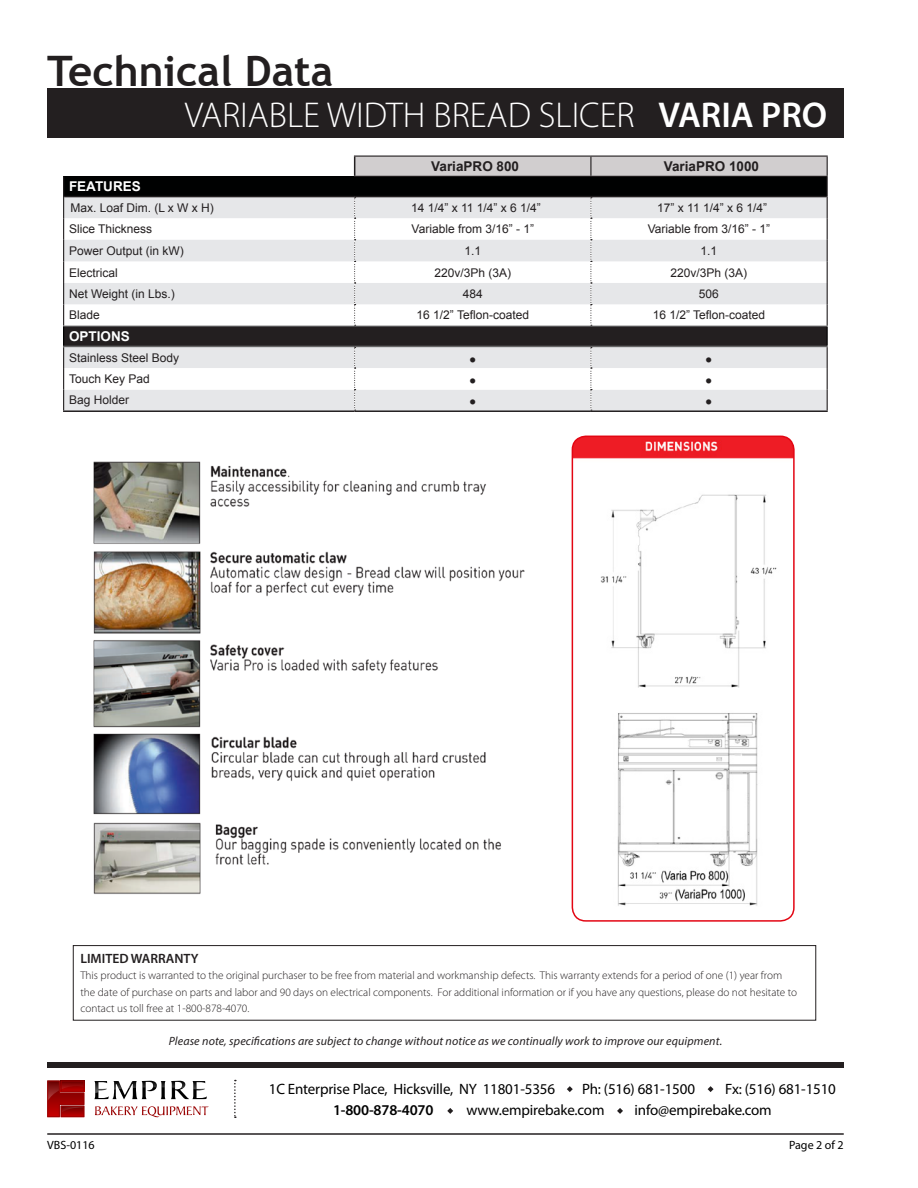
<style>
.page{position:relative;width:918px;height:1188px;background:#fff}
.page>*{position:absolute;margin:0;border:0;box-sizing:border-box;transform-origin:0 0}
.t1{font:700 42px "Trebuchet MS";color:#231f20}
.t2{font:300 36px "Myriad Pro";color:#fff}
.Paragraph_Style_1{font:700 19.5px "Myriad Pro";color:#231f20}
.t3{font:15px "Myriad Pro";letter-spacing:-.01em;color:#000}
.t4{font:600 15px "Myriad Pro";letter-spacing:-.01em;color:#000}
.Model_Heading{font:700 13.5px "Arial";color:#231f20}
.t5{font:600 13.5px "Myriad Pro";color:#231f20}
.HeaderFont{font:700 13.5px "Arial";color:#fff}
.HeaderFont-2{font:700 13.5px "Arial";color:#fdffff}
.Table_Standard_Font{font:12px "Arial";color:#231f20}
.t6{font:italic 12px "Myriad Pro";letter-spacing:.01em;color:#231f20}
.t7{font:12px "Myriad Pro";color:#000}
.t8{font:300 11.25px/16.5px "Myriad Pro";color:#231f20}
.s1{font-weight:600}
</style>
<div class="page">
<hr style="left:47px;top:1133px;width:797px;height:2px;background:#231f20">
<div style="left:47px;top:88px;width:797px;height:50px;background:#231f20"></div>
<div style="left:47px;top:1062px;width:797px;height:6px;background:#231f20"></div>
<svg style="left:567px;top:1086px;width:6px;height:6px"></svg>
<svg style="left:617px;top:1108px;width:6px;height:6px"></svg>
<svg style="left:447px;top:1108px;width:6px;height:6px"></svg>
<svg style="left:708px;top:1086px;width:6px;height:6px"></svg>
<svg style="left:234px;top:1080px;width:2px;height:38px"></svg>
<hr style="left:63px;top:410px;width:292px;height:2px;background:#231f20">
<hr style="left:355px;top:410px;width:236px;height:2px;background:#231f20">
<hr style="left:591px;top:410px;width:237px;height:2px;background:#231f20">
<svg style="left:63px;top:156px;width:765px;height:255px"></svg>
<svg style="left:47px;top:1081px;width:37px;height:36px"></svg>
<svg style="left:95px;top:1106px;width:114px;height:11px"></svg>
<svg style="left:94px;top:1081px;width:113px;height:18px"></svg>
<div style="left:73px;top:945px;width:743px;height:76px;border:1px solid #231f20"></div>
<img style="left:572px;top:436px;width:221px;height:481px">
<div style="left:572px;top:436px;width:223px;height:486px;border:2px solid #e30613;border-radius:14px"></div>
<img style="left:93px;top:461px;width:432px;height:354px">
<img style="left:93px;top:822px;width:408px;height:72px">
<h1 class="t1" style="left:47px;top:44px;width:287px">Technical Data</h1>
<p class="t2" style="left:185px;top:93px;width:644px">VARIABLE WIDTH BREAD SLICER <span class="s1">VARIA PRO</span></p>
<p class="Model_Heading" style="left:431px;top:157px;width:89px">VariaPRO 800</p>
<p class="Model_Heading" style="left:664px;top:157px;width:97px">VariaPRO 1000</p>
<p class="HeaderFont" style="left:69px;top:178px;width:73px">FEATURES</p>
<p class="Table_Standard_Font" style="left:70px;top:200px;width:145px">Max. Loaf Dim. (L x W x H)</p>
<p class="Table_Standard_Font" style="left:411px;top:200px;width:131px">14 1/4” x 11 1/4” x 6 1/4”</p>
<p class="Table_Standard_Font" style="left:657px;top:200px;width:111px">17” x 11 1/4” x 6 1/4”</p>
<p class="Table_Standard_Font" style="left:69px;top:221px;width:85px">Slice Thickness</p>
<p class="Table_Standard_Font" style="left:412px;top:221px;width:124px">Variable from 3/16” - 1”</p>
<p class="Table_Standard_Font" style="left:648px;top:221px;width:124px">Variable from 3/16” - 1”</p>
<p class="Table_Standard_Font" style="left:69px;top:243px;width:116px">Power Output (in kW)</p>
<p class="Table_Standard_Font" style="left:464px;top:243px;width:18px">1.1</p>
<p class="Table_Standard_Font" style="left:701px;top:243px;width:18px">1.1</p>
<p class="Table_Standard_Font" style="left:69px;top:264px;width:50px">Electrical</p>
<p class="Table_Standard_Font" style="left:434px;top:264px;width:78px">220v/3Ph (3A)</p>
<p class="Table_Standard_Font" style="left:671px;top:264px;width:78px">220v/3Ph (3A)</p>
<p class="Table_Standard_Font" style="left:69px;top:286px;width:107px">Net Weight (in Lbs.)</p>
<p class="Table_Standard_Font" style="left:463px;top:286px;width:22px">484</p>
<p class="Table_Standard_Font" style="left:699px;top:286px;width:22px">506</p>
<p class="Table_Standard_Font" style="left:69px;top:307px;width:32px">Blade</p>
<p class="Table_Standard_Font" style="left:417px;top:307px;width:114px">16 1/2” Teflon-coated</p>
<p class="Table_Standard_Font" style="left:653px;top:307px;width:114px">16 1/2” Teflon-coated</p>
<p class="HeaderFont-2" style="left:69px;top:327px;width:62px">OPTIONS</p>
<p class="Table_Standard_Font" style="left:69px;top:350px;width:112px">Stainless Steel Body</p>
<p class="Paragraph_Style_1" style="left:470px;top:346px;width:8px">•</p>
<p class="Paragraph_Style_1" style="left:706px;top:346px;width:8px">•</p>
<p class="Table_Standard_Font" style="left:69px;top:371px;width:82px">Touch Key Pad</p>
<p class="Paragraph_Style_1" style="left:470px;top:367px;width:8px">•</p>
<p class="Paragraph_Style_1" style="left:706px;top:367px;width:8px">•</p>
<p class="Table_Standard_Font" style="left:69px;top:392px;width:62px">Bag Holder</p>
<p class="Paragraph_Style_1" style="left:470px;top:388px;width:8px">•</p>
<p class="Paragraph_Style_1" style="left:706px;top:388px;width:8px">•</p>
<p class="t5" style="left:80px;top:950px;width:120px">LIMITED WARRANTY</p>
<p class="t8" style="left:80px;top:967px;width:718px">This product is warranted to the original purchaser to be free from material and workmanship defects. This warranty extends for a period of one (1) year from the date of purchase on parts and labor and 90 days on electrical components. For additional information or if you have any questions, please do not hesitate to contact us toll free at 1-800-878-4070.</p>
<p class="t7" style="left:47px;top:1137px;width:49px">VBS-0116</p>
<p class="t6" style="left:169px;top:1034px;width:555px">Please note, specifications are subject to change without notice as we continually work to improve our equipment.</p>
<h3 class="t3" style="left:269px;top:1080px;width:288px">1C Enterprise Place, Hicksville, NY 11801-5356</h3>
<h3 class="t3" style="left:582px;top:1080px;width:114px">Ph: (516) 681-1500</h3>
<h3 class="t3" style="left:725px;top:1080px;width:112px">Fx: (516) 681-1510</h3>
<h3 class="t4" style="left:333px;top:1100px;width:102px">1-800-878-4070</h3>
<h3 class="t3" style="left:466px;top:1101px;width:140px">www.empirebake.com</h3>
<h3 class="t3" style="left:635px;top:1101px;width:139px">info@empirebake.com</h3>
<p class="t7" style="left:789px;top:1137px;width:56px">Page 2 of 2</p>
</div>
